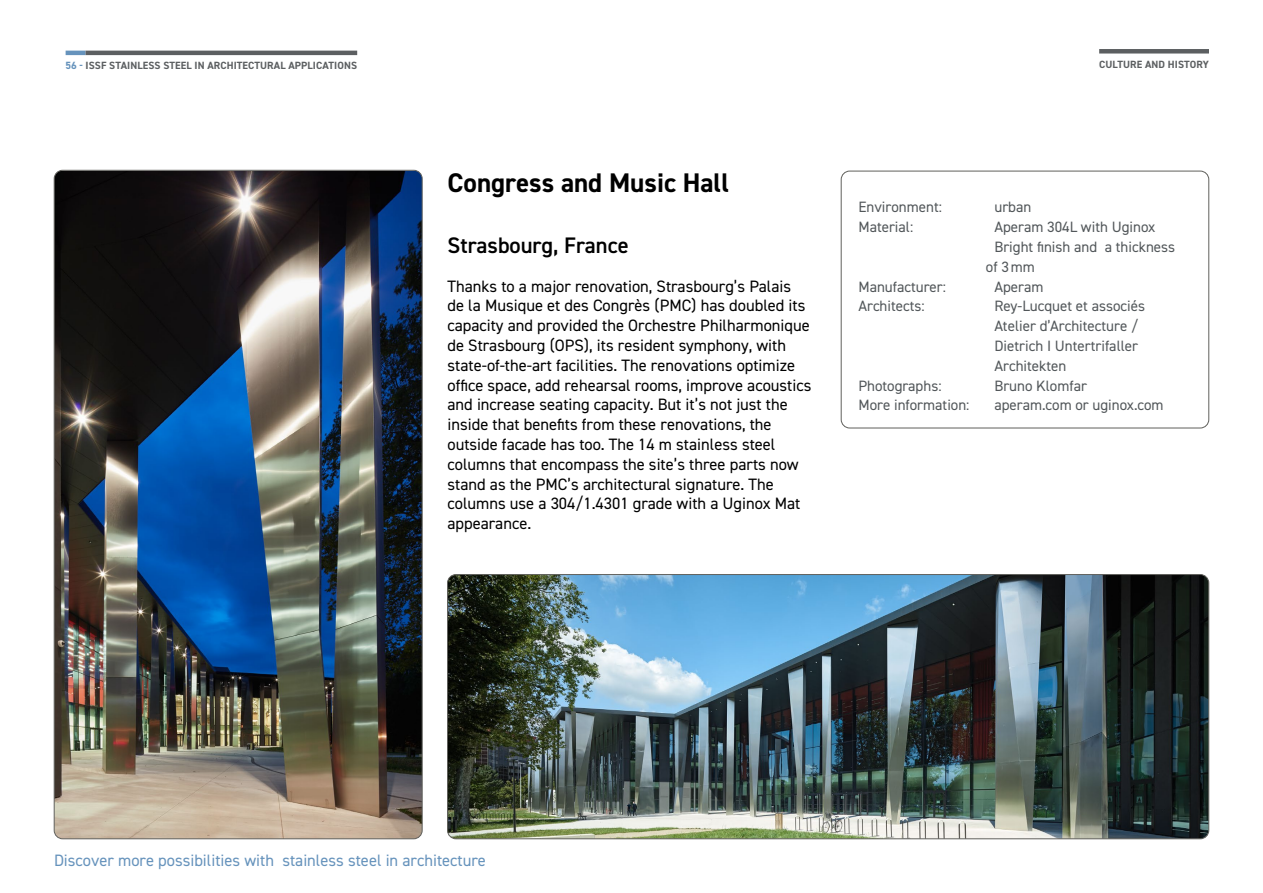
<style>
.page{position:relative;width:1263px;height:893px;background:#fff}
.page>*{position:absolute;margin:0;border:0;box-sizing:border-box;transform-origin:0 0}
.t1{font:700 27px "DIN2014";color:#000}
.t2{font:600 22.5px "DIN2014";color:#000}
.t3{font:16.5px/19.8px "DIN2014";color:#000}
.t4{font:16.5px "DIN2014";color:#6693bc}
.t5{font:15px/19.8px "DIN2014";color:#52575a}
.t6{font:700 10.5px "DIN2014";letter-spacing:.01em;color:#5c5f61}
.s1{color:#6693bc}
</style>
<div class="page">
<hr style="left:66px;top:51px;width:20px;height:4px;background:#6693bc">
<hr style="left:86px;top:51px;width:271px;height:4px;background:#5c5f61">
<div style="left:1099px;top:49px;width:110px;height:5px;background:#5c5f61"></div>
<div style="left:841px;top:171px;width:368px;height:257px;border:1px solid #60605c;border-radius:9px"></div>
<img style="left:54px;top:171px;width:368px;height:668px">
<img style="left:447px;top:574px;width:762px;height:265px">
<p class="t6" style="left:66px;top:59px;width:293px"><span class="s1">56 -</span> ISSF STAINLESS STEEL IN ARCHITECTURAL APPLICATIONS</p>
<h1 class="t1" style="left:447px;top:164px;width:283px">Congress and Music Hall</h1>
<h2 class="t2" style="left:447px;top:230px;width:183px">Strasbourg, France</h2>
<p class="t3" style="left:447px;top:276px;width:365px">Thanks to a major renovation, Strasbourg’s Palais de la Musique et des Congrès (PMC) has doubled its capacity and provided the Orchestre Philharmonique de Strasbourg (OPS), its resident symphony, with state-of-the-art facilities. The renovations optimize office space, add rehearsal rooms, improve acoustics and increase seating capacity. But it’s not just the inside that benefits from these renovations, the outside facade has too. The 14 m stainless steel columns that encompass the site’s three parts now stand as the PMC’s architectural signature. The columns use a 304/1.4301 grade with a Uginox Mat appearance.</p>
<p class="t6" style="left:1099px;top:57px;width:111px">CULTURE AND HISTORY</p>
<p class="t5" style="left:858px;top:197px;width:85px">Environment:</p>
<p class="t5" style="left:994px;top:197px;width:38px">urban</p>
<p class="t5" style="left:858px;top:217px;width:56px">Material:</p>
<p class="t5" style="left:994px;top:217px;width:162px">Aperam 304L with Uginox</p>
<p class="t5" style="left:994px;top:237px;width:182px">Bright finish and a thickness</p>
<p class="t5" style="left:986px;top:256px;width:50px">of 3mm</p>
<p class="t5" style="left:858px;top:276px;width:89px">Manufacturer:</p>
<p class="t5" style="left:994px;top:276px;width:50px">Aperam</p>
<p class="t5" style="left:858px;top:296px;width:68px">Architects:</p>
<p class="t5" style="left:994px;top:296px;width:152px">Rey-Lucquet et associés<br>Atelier d’Architecture /<br>Dietrich I Untertrifaller<br>Architekten</p>
<p class="t5" style="left:858px;top:375px;width:85px">Photographs:</p>
<p class="t5" style="left:994px;top:375px;width:94px">Bruno Klomfar</p>
<p class="t5" style="left:858px;top:395px;width:113px">More information:</p>
<p class="t5" style="left:994px;top:395px;width:171px">aperam.com or uginox.com</p>
<p class="t4" style="left:54px;top:850px;width:433px">Discover more possibilities with stainless steel in architecture</p>
</div>
